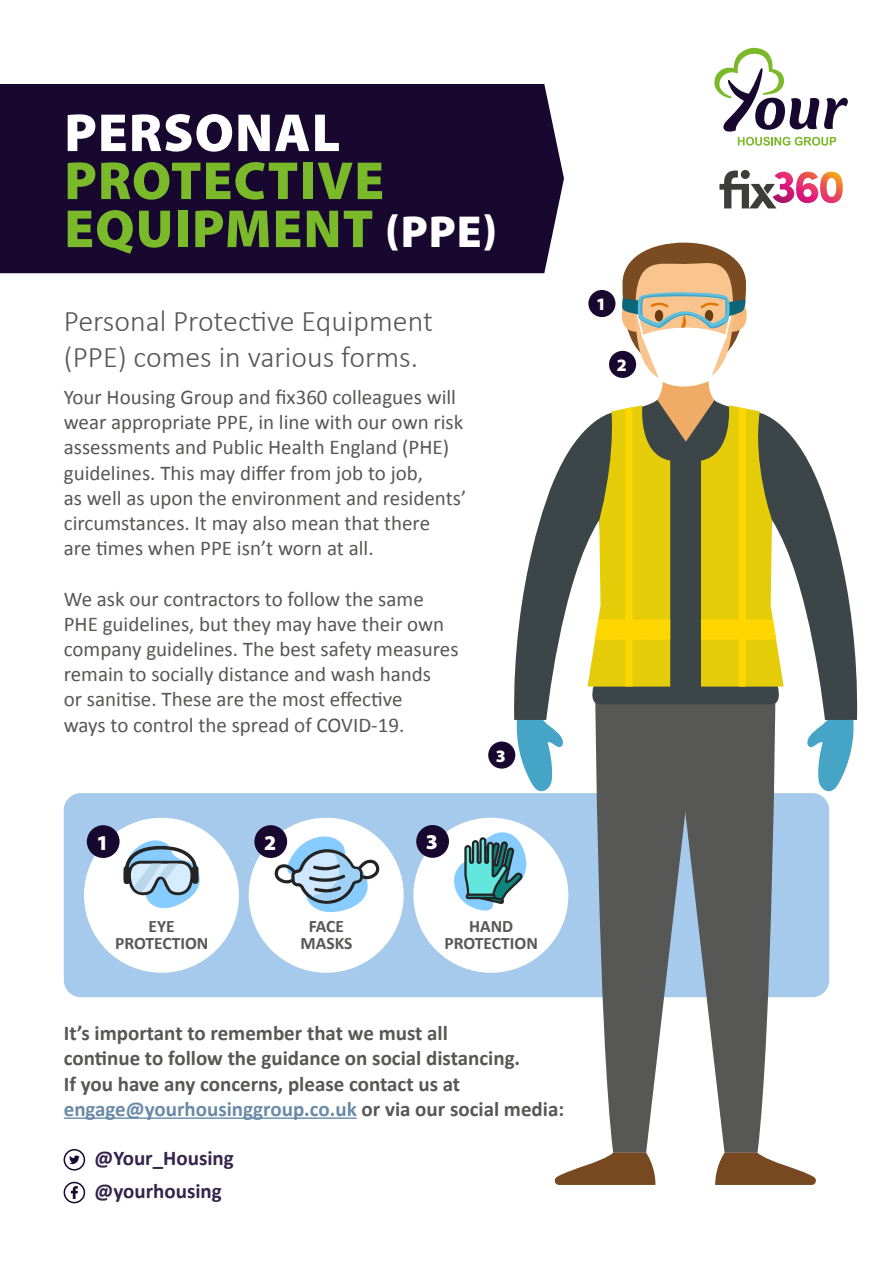
<style>
.page{position:relative;width:893px;height:1263px;background:#fff}
.page>*{position:absolute;margin:0;border:0;box-sizing:border-box;transform-origin:0 0}
.t1{font:900 54px/48px "Myriad Pro";letter-spacing:.02em;color:#7ab929}
.t2{font:900 54px "Myriad Pro";letter-spacing:.02em;color:#fff}
.t3{font:300 30px/36px "Calibri";color:#575756}
.t4{font:900 21.15px "Myriad Pro";color:#fff}
.t5{font:21px/25.2px "Calibri";color:#575756}
.t6{font:700 21px/25.2px "Calibri";color:#575756}
.t7{font:700 21px/33px "Calibri";color:#33244b}
.t8{font:700 17.55px/17.5px "Calibri";color:#575756;text-align:center}
.t9{font:900 17.4px "Myriad Pro";color:#fff}
.s1{font-size:45px;color:#fff}
.s2{color:#698aa7}
</style>
<div class="page">
<div style="left:64px;top:793px;width:765px;height:204px;background:#a6caeb;border-radius:17px"></div>
<svg style="left:700px;top:720px;width:75px;height:433px;fill:#575756"></svg>
<svg style="left:715px;top:1153px;width:101px;height:32px"></svg>
<svg style="left:595px;top:720px;width:105px;height:433px;fill:#575756"></svg>
<svg style="left:554px;top:1153px;width:101px;height:32px"></svg>
<svg style="left:515px;top:720px;width:48px;height:72px"></svg>
<svg style="left:807px;top:720px;width:47px;height:72px"></svg>
<svg style="left:514px;top:428px;width:344px;height:292px;fill:#3c4648"></svg>
<svg style="left:587px;top:243px;width:197px;height:444px"></svg>
<div style="left:0;top:84px;width:564px;height:189px;background:#18072f"></div>
<svg style="left:714px;top:47px;width:134px;height:99px"></svg>
<hr style="left:64px;top:1117px;width:293px;height:2px;background:#698aa7">
<div style="left:64px;top:1182px;width:21px;height:21px;border:2px solid #18072f;border-radius:50%"></div>
<svg style="left:71px;top:1186px;width:7px;height:13px"></svg>
<div style="left:64px;top:1149px;width:21px;height:21px;border:2px solid #18072f;border-radius:50%"></div>
<svg style="left:69px;top:1155px;width:11px;height:9px"></svg>
<div style="left:488px;top:741px;width:27px;height:28px;background:#18072f;border-radius:50%"></div>
<div style="left:588px;top:290px;width:27px;height:27px;background:#18072f;border-radius:50%"></div>
<div style="left:609px;top:351px;width:27px;height:27px;background:#18072f;border-radius:50%"></div>
<div style="left:249px;top:818px;width:155px;height:155px;background:#fff;border-radius:50%"></div>
<div style="left:254px;top:825px;width:33px;height:33px;background:#18072f;border-radius:50%"></div>
<svg style="left:274px;top:832px;width:106px;height:80px"></svg>
<div style="left:413px;top:818px;width:155px;height:155px;background:#fff;border-radius:50%"></div>
<div style="left:416px;top:825px;width:33px;height:33px;background:#18072f;border-radius:50%"></div>
<svg style="left:449px;top:829px;width:77px;height:82px"></svg>
<div style="left:84px;top:818px;width:155px;height:155px;background:#fff;border-radius:50%"></div>
<div style="left:87px;top:825px;width:33px;height:33px;background:#18072f;border-radius:50%"></div>
<svg style="left:123px;top:840px;width:77px;height:69px"></svg>
<svg style="left:719px;top:171px;width:124px;height:37px"></svg>
<div style="left:741px;top:170px;width:9px;height:9px;background:#3d3d3c;border-radius:50%"></div>
<h1 class="t2" style="left:64px;top:97px;width:277px">PERSONAL</h1>
<h1 class="t1" style="left:64px;top:155px;width:434px">PROTECTIVE<br>EQUIPMENT <span class="s1">(PPE)</span></h1>
<h2 class="t3" style="left:64px;top:303px;width:371px">Personal Protective Equipment (PPE) comes in various forms.</h2>
<p class="t5" style="left:64px;top:383px;width:404px">Your Housing Group and fix360 colleagues will wear appropriate PPE, in line with our own risk assessments and Public Health England (PHE) guidelines. This may differ from job to job,<br>as well as upon the environment and residents’ circumstances. It may also mean that there<br>are times when PPE isn’t worn at all.</p>
<p class="t5" style="left:64px;top:585px;width:396px">We ask our contractors to follow the same PHE guidelines, but they may have their own company guidelines. The best safety measures remain to socially distance and wash hands<br>or sanitise. These are the most effective<br>ways to control the spread of COVID-19.</p>
<p class="t4" style="left:97px;top:828px;width:14px">1</p>
<p class="t4" style="left:264px;top:828px;width:14px">2</p>
<p class="t4" style="left:426px;top:828px;width:14px">3</p>
<p class="t9" style="left:496px;top:744px;width:12px">3</p>
<p class="t8" style="left:115px;top:917px;width:95px">EYE<br>PROTECTION</p>
<p class="t8" style="left:300px;top:917px;width:53px">FACE<br>MASKS</p>
<p class="t8" style="left:444px;top:917px;width:95px">HAND<br>PROTECTION</p>
<p class="t6" style="left:64px;top:1020px;width:502px">It’s important to remember that we must all<br>continue to follow the guidance on social distancing.<br>If you have any concerns, please contact us at <span class="s2">engage@yourhousinggroup.co.uk</span> or via our social media:</p>
<p class="t7" style="left:95px;top:1141px;width:141px">@Your_Housing @yourhousing</p>
<p class="t9" style="left:596px;top:293px;width:12px">1</p>
<p class="t9" style="left:617px;top:353px;width:12px">2</p>
</div>
